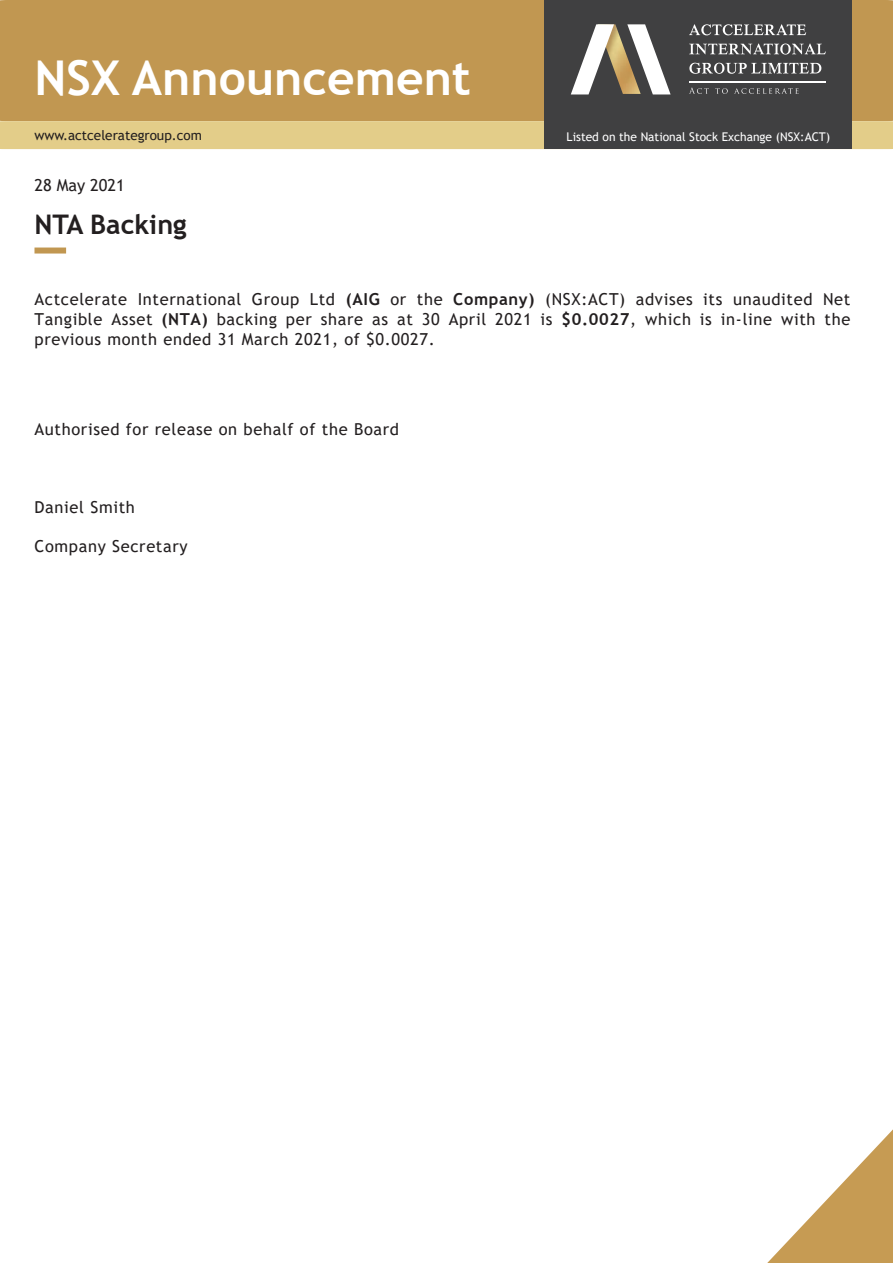
<style>
.page{position:relative;width:893px;height:1263px;background:#fff}
.page>*{position:absolute;margin:0;border:0;box-sizing:border-box;transform-origin:0 0}
.t1{font:700 48px "Trebuchet MS";color:#fff}
.t2{font:700 27px "Trebuchet MS";color:#231f20}
.t3{font:16.5px/19.8px "Trebuchet MS";letter-spacing:.04em;color:#231f20;text-align:justify}
.t4{font:16.5px "Trebuchet MS";color:#231f20}
.t5{font:13.5px "Trebuchet MS";color:#231f20}
.t6{font:12px "Trebuchet MS";color:#fff}
.s1{font-weight:700}
</style>
<div class="page">
<div style="left:0;top:0;width:893px;height:121px;background:#c19751"></div>
<div style="left:0;top:121px;width:893px;height:28px;background:#e3cd89"></div>
<div style="left:34px;top:248px;width:32px;height:6px;background:#c19751"></div>
<svg style="left:767px;top:1129px;width:126px;height:134px"></svg>
<div style="left:545px;top:0;width:307px;height:149px;background:#404041"></div>
<img style="left:614px;top:24px;width:13px;height:70px">
<svg style="left:571px;top:24px;width:43px;height:70px"></svg>
<svg style="left:627px;top:24px;width:44px;height:70px"></svg>
<svg style="left:689px;top:24px;width:117px;height:11px"></svg>
<svg style="left:689px;top:44px;width:137px;height:11px"></svg>
<svg style="left:689px;top:63px;width:132px;height:11px"></svg>
<svg style="left:689px;top:87px;width:20px;height:7px"></svg>
<svg style="left:715px;top:88px;width:13px;height:6px"></svg>
<svg style="left:734px;top:88px;width:65px;height:6px"></svg>
<hr style="left:689px;top:81px;width:136px;height:1px;background:#fff">
<h1 class="t1" style="left:34px;top:48px;width:438px">NSX Announcement</h1>
<p class="t5" style="left:34px;top:127px;width:169px">www.actcelerategroup.com</p>
<p class="t4" style="left:34px;top:174px;width:92px">28 May 2021</p>
<h2 class="t2" style="left:34px;top:208px;width:154px">NTA Backing</h2>
<p class="t6" style="left:567px;top:130px;width:265px">Listed on the National Stock Exchange (NSX:ACT)</p>
<p class="t3" style="left:35px;top:289px;width:817px">Actcelerate International Group Ltd <span class="s1">(AIG</span> or the <span class="s1">Company)</span> (NSX:ACT) advises its unaudited Net Tangible Asset <span class="s1">(NTA)</span> backing per share as at 30 April 2021 is <span class="s1">$0.0027</span>, which is in-line with the previous month ended 31 March 2021, of $0.0027.</p>
<p class="t3" style="left:35px;top:419px;width:366px">Authorised for release on behalf of the Board</p>
<p class="t3" style="left:35px;top:497px;width:102px">Daniel Smith</p>
<p class="t3" style="left:35px;top:536px;width:155px">Company Secretary</p>
</div>
